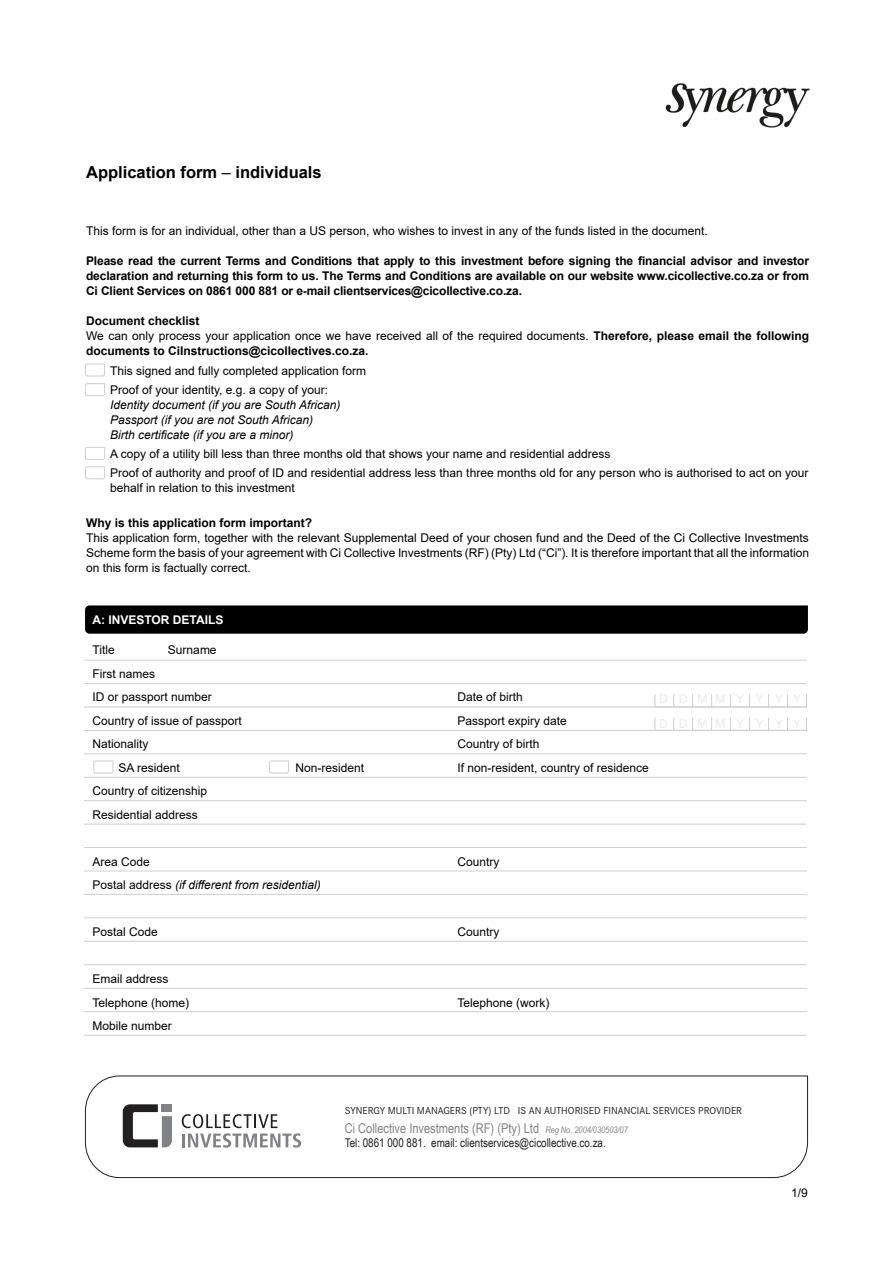
<style>
.page{position:relative;width:893px;height:1263px;background:#fff}
.page>*{position:absolute;margin:0;border:0;box-sizing:border-box;transform-origin:0 0}
.t1{font:700 16.5px "Arial";color:#000}
.t2{font:13.5px "Arial Narrow";color:#818285}
.t3{font:12px/23.5px "Arial";color:#000}
.t4{font:700 12px/15px "Arial";color:#000;text-align:justify}
.t5{font:italic 12px/15px "Arial";color:#000}
.t6{font:12px "Arial Narrow";color:#221f20}
.t7{font:700 12px "Arial";color:#fff}
.t8{font:10.5px "Corporate S";color:#211f20}
.s1{font-weight:400}
.s2{font-style:normal}
.s3{font-style:italic;font-size:9px}
</style>
<div class="page">
<svg style="left:85px;top:605px;width:723px;height:29px;background:#070707"></svg>
<svg style="left:673px;top:718px;width:1px;height:12px"></svg>
<svg style="left:692px;top:718px;width:1px;height:12px"></svg>
<svg style="left:711px;top:718px;width:1px;height:12px"></svg>
<svg style="left:730px;top:718px;width:1px;height:12px"></svg>
<svg style="left:749px;top:718px;width:1px;height:12px"></svg>
<svg style="left:768px;top:718px;width:1px;height:12px"></svg>
<svg style="left:787px;top:718px;width:1px;height:12px"></svg>
<hr style="left:84px;top:660px;width:723px;height:1px;background:#cdcfd0">
<hr style="left:84px;top:683px;width:723px;height:1px;background:#cdcfd0">
<hr style="left:84px;top:824px;width:723px;height:1px;background:#cdcfd0">
<hr style="left:84px;top:730px;width:723px;height:1px;background:#cdcfd0">
<hr style="left:84px;top:870px;width:723px;height:1px;background:#cdcfd0">
<hr style="left:84px;top:777px;width:723px;height:1px;background:#cdcfd0">
<hr style="left:84px;top:917px;width:723px;height:1px;background:#cdcfd0">
<hr style="left:84px;top:753px;width:723px;height:1px;background:#cdcfd0">
<hr style="left:84px;top:894px;width:723px;height:1px;background:#cdcfd0">
<hr style="left:84px;top:800px;width:723px;height:1px;background:#cdcfd0">
<hr style="left:84px;top:964px;width:723px;height:1px;background:#cdcfd0">
<hr style="left:84px;top:1011px;width:723px;height:1px;background:#cdcfd0">
<hr style="left:84px;top:988px;width:723px;height:1px;background:#cdcfd0">
<hr style="left:84px;top:1035px;width:723px;height:1px;background:#cdcfd0">
<hr style="left:84px;top:941px;width:723px;height:1px;background:#cdcfd0">
<hr style="left:84px;top:707px;width:723px;height:1px;background:#cdcfd0">
<div style="left:655px;top:694px;width:152px;height:13px;border:1px solid #cdcfd0"></div>
<svg style="left:673px;top:694px;width:1px;height:13px"></svg>
<svg style="left:692px;top:694px;width:1px;height:13px"></svg>
<svg style="left:711px;top:694px;width:1px;height:13px"></svg>
<svg style="left:730px;top:694px;width:1px;height:13px"></svg>
<svg style="left:749px;top:694px;width:1px;height:13px"></svg>
<svg style="left:768px;top:694px;width:1px;height:13px"></svg>
<svg style="left:787px;top:694px;width:1px;height:13px"></svg>
<hr style="left:84px;top:847px;width:723px;height:1px;background:#cdcfd0">
<svg style="left:85px;top:363px;width:20px;height:14px"></svg>
<svg style="left:85px;top:383px;width:20px;height:13px"></svg>
<svg style="left:85px;top:466px;width:20px;height:14px"></svg>
<svg style="left:85px;top:447px;width:20px;height:13px"></svg>
<svg style="left:93px;top:760px;width:21px;height:14px"></svg>
<svg style="left:269px;top:760px;width:20px;height:14px"></svg>
<svg style="left:85px;top:1075px;width:723px;height:103px"></svg>
<svg style="left:182px;top:1114px;width:119px;height:33px"></svg>
<svg style="left:123px;top:1104px;width:49px;height:43px"></svg>
<div style="left:162px;top:1104px;width:10px;height:8px;background:#818285"></div>
<img style="left:665px;top:83px;width:145px;height:45px">
<h1 class="t1" style="left:86px;top:160px;width:237px">Application form <span class="s1">–</span> individuals</h1>
<p class="t3" style="left:86px;top:219px;width:623px">This form is for an individual, other than a US person, who wishes to invest in any of the funds listed in the document.</p>
<p class="t4" style="left:86px;top:254px;width:724px">Please read the current Terms and Conditions that apply to this investment before signing the financial advisor and investor declaration and returning this form to us. The Terms and Conditions are available on our website www.cicollective.co.za or from Ci Client Services on 0861 000 881 or e-mail clientservices@cicollective.co.za.</p>
<p class="t4" style="left:86px;top:314px;width:724px;text-align:left">Document checklist<br><span class="s1">We can only process your application once we have received all of the required documents.</span> Therefore, please email the following documents to CiInstructions@cicollectives.co.za.</p>
<p class="t3" style="left:110px;top:361px;width:258px;line-height:19.2px">This signed and fully completed application form<br>Proof of your identity, e.g. a copy of your:</p>
<p class="t5" style="left:110px;top:397px;width:232px">Identity document (if you are South African)<br>Passport (if you are not South African)<br>Birth certificate (if you are a minor)</p>
<p class="t3" style="left:110px;top:444px;width:700px;line-height:19.2px">A copy of a utility bill less than three months old that shows your name and residential address<br>Proof of authority and proof of ID and residential address less than three months old for any person who is authorised to act on your</p>
<p class="t3" style="left:110px;top:476px;width:186px">behalf in relation to this investment</p>
<p class="t4" style="left:86px;top:515px;width:228px">Why is this application form important?</p>
<p class="t3" style="left:86px;top:530px;width:724px;line-height:15px;text-align:justify">This application form, together with the relevant Supplemental Deed of your chosen fund and the Deed of the Ci Collective Investments Scheme form the basis of your agreement with Ci Collective Investments (RF) (Pty) Ltd (“Ci”). It is therefore important that all the information on this form is factually correct.</p>
<p class="t7" style="left:92px;top:611px;width:132px">A: INVESTOR DETAILS</p>
<p class="t3" style="left:92px;top:638px;width:24px">Title</p>
<p class="t3" style="left:168px;top:638px;width:50px">Surname</p>
<p class="t3" style="left:92px;top:661px;width:121px">First names<br>ID or passport number</p>
<p class="t3" style="left:457px;top:685px;width:67px">Date of birth</p>
<p class="t3" style="left:92px;top:709px;width:151px">Country of issue of passport</p>
<p class="t3" style="left:457px;top:709px;width:111px">Passport expiry date</p>
<p class="t3" style="left:92px;top:732px;width:58px">Nationality</p>
<p class="t3" style="left:457px;top:732px;width:84px">Country of birth</p>
<p class="t3" style="left:118px;top:756px;width:63px">SA resident</p>
<p class="t3" style="left:295px;top:756px;width:70px">Non-resident</p>
<p class="t3" style="left:457px;top:756px;width:193px">If non-resident, country of residence</p>
<p class="t3" style="left:92px;top:779px;width:116px">Country of citizenship<br>Residential address</p>
<p class="t3" style="left:92px;top:850px;width:59px">Area Code</p>
<p class="t3" style="left:457px;top:850px;width:44px">Country</p>
<p class="t5" style="left:92px;top:878px;width:230px"><span class="s2">Postal address</span> (if different from residential)</p>
<p class="t3" style="left:92px;top:920px;width:67px">Postal Code</p>
<p class="t3" style="left:457px;top:920px;width:44px">Country</p>
<p class="t3" style="left:92px;top:967px;width:98px">Email address<br>Telephone (home)</p>
<p class="t3" style="left:457px;top:991px;width:94px">Telephone (work)</p>
<p class="t3" style="left:92px;top:1014px;width:81px">Mobile number</p>
<p class="t8" style="left:345px;top:1104px;width:399px">SYNERGY MULTI MANAGERS (PTY) LTD IS AN AUTHORISED FINANCIAL SERVICES PROVIDER</p>
<p class="t2" style="left:345px;top:1119px;width:285px">Ci Collective Investments (RF) (Pty) Ltd <span class="s3">Reg No. 2004/030503/07</span></p>
<p class="t6" style="left:345px;top:1134px;width:263px">Tel: 0861 000 881. email: clientservices@cicollective.co.za.</p>
<p class="t3" style="left:791px;top:1181px;width:18px">1/9</p>
</div>
